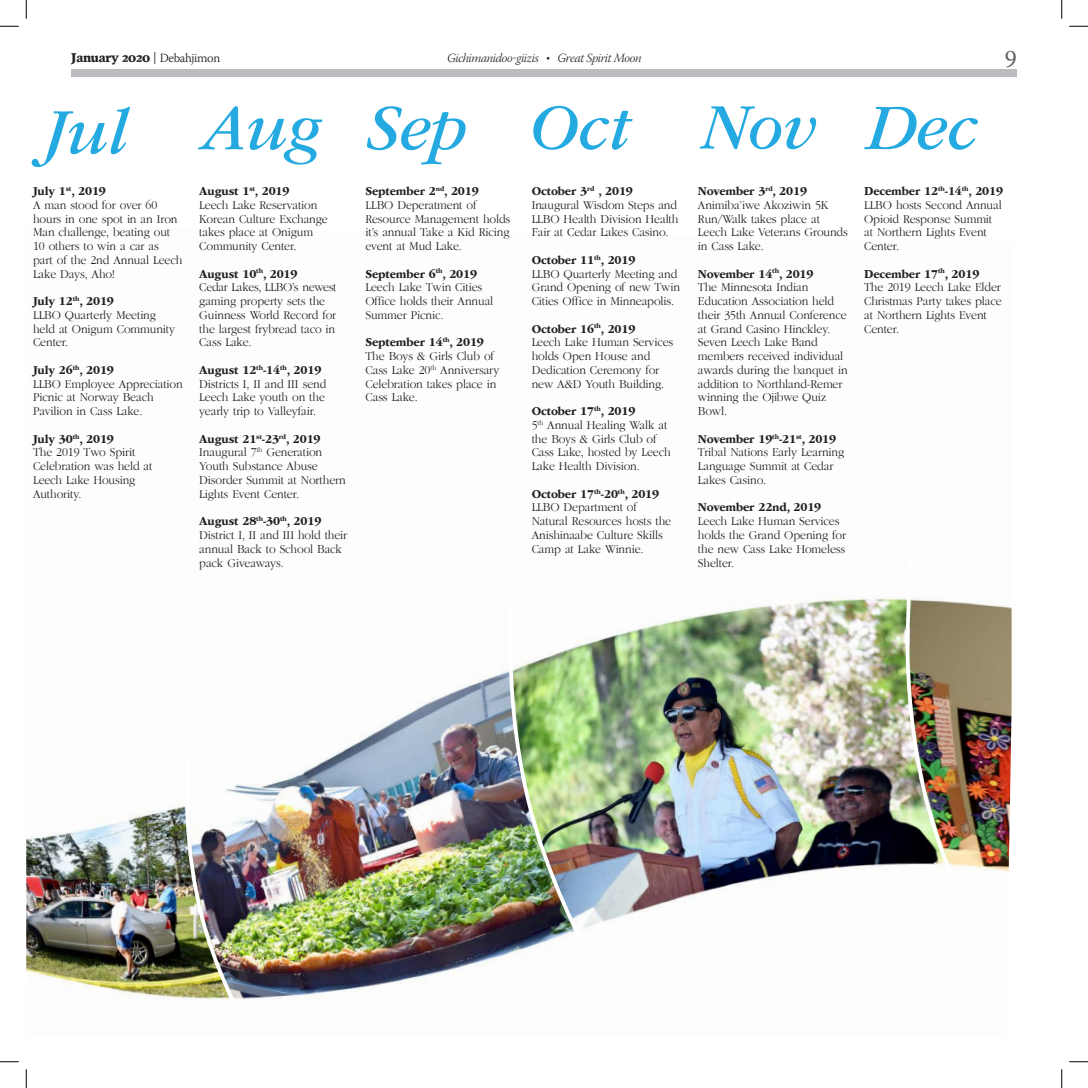
<style>
.page{position:relative;width:1088px;height:1088px;background:#fff}
.page>*{position:absolute;margin:0;border:0;box-sizing:border-box;transform-origin:0 0}
.t1{font:25px "Warnock Pro";color:#636366;scale:.95 1}
.Main_Text{font:300 12.5px/13.8px "ITC Garamond Std";letter-spacing:-.01em;color:#231f20;scale:.95 1}
.Main_Text-2{font:700 12.5px "ITC Garamond Std";letter-spacing:-.01em;color:#231f20;scale:.95 1}
.t2{font:12.5px "Warnock Pro Light It Subh";letter-spacing:-.025em;color:#231f20}
.t3{font:700 12.5px "Poynter Text";letter-spacing:-.025em;color:#231f20}
.s1{font-family:"Warnock Pro";font-weight:300}
</style>
<div class="page">
<div style="left:71px;top:70px;width:945px;height:7px;background:#bcbdc0"></div>
<img style="left:29px;top:596px;width:982px;height:404px">
<svg style="left:32px;top:107px;width:98px;height:60px"></svg>
<svg style="left:198px;top:106px;width:124px;height:59px"></svg>
<svg style="left:367px;top:106px;width:98px;height:59px"></svg>
<svg style="left:533px;top:106px;width:99px;height:44px"></svg>
<svg style="left:699px;top:106px;width:117px;height:43px"></svg>
<svg style="left:864px;top:107px;width:114px;height:43px"></svg>
<svg style="left:26px;top:837px;width:3px;height:136px"></svg>
<img style="left:183px;top:755px;width:61px;height:245px">
<img style="left:507px;top:596px;width:80px;height:351px">
<img style="left:903px;top:596px;width:76px;height:336px">
<svg style="left:0;top:25px;width:19px;height:2px"></svg>
<svg style="left:1069px;top:25px;width:19px;height:2px"></svg>
<svg style="left:0;top:1061px;width:19px;height:1px"></svg>
<svg style="left:1069px;top:1061px;width:19px;height:1px"></svg>
<svg style="left:25px;top:0;width:2px;height:19px"></svg>
<svg style="left:25px;top:1069px;width:2px;height:19px"></svg>
<svg style="left:1061px;top:0;width:1px;height:19px"></svg>
<svg style="left:1061px;top:1069px;width:1px;height:19px"></svg>
<p class="t3" style="left:71px;top:52px;width:150px">January 2020 <span class="s1">| Debahjimon</span></p>
<h1 class="t1" style="left:1004px;top:44px;width:14px">9</h1>
<p class="t2" style="left:447px;top:51px;width:196px">Gichimanidoo-giizis • Great Spirit Moon</p>
<p class="Main_Text-2" style="left:33px;top:184px;width:78px">July 1<sup>st</sup>, 2019</p>
<p class="Main_Text" style="left:33px;top:198px;width:132px">A man stood for over 60</p>
<p class="Main_Text" style="left:33px;top:212px;width:159px">hours in one spot in an Iron<br>Man challenge, beating out<br>10 others to win a car as<br>part of the 2nd Annual Leech<br>Lake Days, Aho!</p>
<p class="Main_Text-2" style="left:33px;top:294px;width:87px">July 12<sup>th</sup>, 2019</p>
<p class="Main_Text" style="left:33px;top:308px;width:131px">LLBO Quarterly Meeting</p>
<p class="Main_Text" style="left:33px;top:322px;width:151px">held at Onigum Community<br>Center.</p>
<p class="Main_Text-2" style="left:33px;top:363px;width:87px">July 26<sup>th</sup>, 2019</p>
<p class="Main_Text" style="left:33px;top:377px;width:159px">LLBO Employee Appreciation<br>Picnic at Norway Beach<br>Pavilion in Cass Lake.</p>
<p class="Main_Text-2" style="left:33px;top:431px;width:87px">July 30<sup>th</sup>, 2019</p>
<p class="Main_Text" style="left:33px;top:446px;width:127px">The 2019 Two Spirit<br>Celebration was held at<br>Leech Lake Housing</p>
<p class="Main_Text" style="left:33px;top:487px;width:52px">Authority.</p>
<p class="Main_Text-2" style="left:199px;top:184px;width:96px">August 1<sup>st</sup>, 2019</p>
<p class="Main_Text" style="left:199px;top:198px;width:126px">Leech Lake Reservation</p>
<p class="Main_Text" style="left:199px;top:212px;width:137px">Korean Culture Exchange</p>
<p class="Main_Text" style="left:199px;top:226px;width:121px">takes place at Onigum</p>
<p class="Main_Text" style="left:199px;top:239px;width:104px">Community Center.</p>
<p class="Main_Text-2" style="left:199px;top:266px;width:105px">August 10<sup>th</sup>, 2019</p>
<p class="Main_Text" style="left:199px;top:281px;width:146px">Cedar Lakes, LLBO’s newest gaming property sets the<br>Guinness World Record for the largest frybread taco in<br>Cass Lake.</p>
<p class="Main_Text-2" style="left:199px;top:363px;width:130px">August 12<sup>th</sup>-14<sup>th</sup>, 2019</p>
<p class="Main_Text" style="left:199px;top:377px;width:135px">Districts I, II and III send</p>
<p class="Main_Text" style="left:199px;top:391px;width:134px">Leech Lake youth on the</p>
<p class="Main_Text" style="left:199px;top:404px;width:124px">yearly trip to Valleyfair.</p>
<p class="Main_Text-2" style="left:199px;top:431px;width:129px">August 21<sup>st</sup>-23<sup>rd</sup>, 2019</p>
<p class="Main_Text" style="left:199px;top:446px;width:131px">Inaugural 7<sup>th</sup> Generation</p>
<p class="Main_Text" style="left:199px;top:459px;width:126px">Youth Substance Abuse</p>
<p class="Main_Text" style="left:199px;top:473px;width:156px">Disorder Summit at Northern<br>Lights Event Center.</p>
<p class="Main_Text-2" style="left:199px;top:514px;width:130px">August 28<sup>th</sup>-30<sup>th</sup>, 2019</p>
<p class="Main_Text" style="left:199px;top:528px;width:157px">District I, II and III hold their annual Back to School Back pack Giveaways.</p>
<p class="Main_Text-2" style="left:365px;top:184px;width:121px">September 2<sup>nd</sup>, 2019</p>
<p class="Main_Text" style="left:365px;top:198px;width:118px">LLBO Deperatment of</p>
<p class="Main_Text" style="left:365px;top:212px;width:154px;text-align:justify">Resource Management holds it’s annual Take a Kid Ricing event at Mud Lake.</p>
<p class="Main_Text-2" style="left:365px;top:266px;width:119px">September 6<sup>th</sup>, 2019</p>
<p class="Main_Text" style="left:365px;top:281px;width:136px">Leech Lake Twin Cities<br>Office holds their Annual</p>
<p class="Main_Text" style="left:365px;top:308px;width:84px">Summer Picnic.</p>
<p class="Main_Text-2" style="left:365px;top:335px;width:126px">September 14<sup>th</sup>, 2019</p>
<p class="Main_Text" style="left:365px;top:349px;width:137px">The Boys &amp; Girls Club of</p>
<p class="Main_Text" style="left:365px;top:363px;width:142px">Cass Lake 20<sup>th</sup> Anniversary</p>
<p class="Main_Text" style="left:365px;top:377px;width:139px">Celebration takes place in</p>
<p class="Main_Text" style="left:365px;top:391px;width:57px">Cass Lake.</p>
<p class="Main_Text-2" style="left:531px;top:184px;width:108px">October 3<sup>rd</sup> , 2019</p>
<p class="Main_Text" style="left:531px;top:198px;width:156px;text-align:justify">Inaugural Wisdom Steps and LLBO Health Division Health Fair at Cedar Lakes Casino.</p>
<p class="Main_Text-2" style="left:531px;top:253px;width:111px">October 11<sup>th</sup>, 2019</p>
<p class="Main_Text" style="left:531px;top:267px;width:158px">LLBO Quarterly Meeting and<br>Grand Opening of new Twin<br>Cities Office in Minneapolis.</p>
<p class="Main_Text-2" style="left:531px;top:321px;width:111px">October 16<sup>th</sup>, 2019</p>
<p class="Main_Text" style="left:531px;top:336px;width:150px">Leech Lake Human Services holds Open House and<br>Dedication Ceremony for new A&amp;D Youth Building.</p>
<p class="Main_Text-2" style="left:531px;top:404px;width:111px">October 17<sup>th</sup>, 2019</p>
<p class="Main_Text" style="left:531px;top:418px;width:144px">5<sup>th</sup> Annual Healing Walk at</p>
<p class="Main_Text" style="left:531px;top:432px;width:133px">the Boys &amp; Girls Club of</p>
<p class="Main_Text" style="left:531px;top:446px;width:148px">Cass Lake, hosted by Leech</p>
<p class="Main_Text" style="left:531px;top:459px;width:115px">Lake Health Division.</p>
<p class="Main_Text-2" style="left:531px;top:486px;width:136px">October 17<sup>th</sup>-20<sup>th</sup>, 2019</p>
<p class="Main_Text" style="left:531px;top:501px;width:148px">LLBO Department of<br>Natural Resources hosts the<br>Anishinaabe Culture Skills</p>
<p class="Main_Text" style="left:531px;top:542px;width:119px">Camp at Lake Winnie.</p>
<p class="Main_Text-2" style="left:698px;top:184px;width:116px">November 3<sup>rd</sup>, 2019</p>
<p class="Main_Text" style="left:698px;top:198px;width:139px">Animiba’iwe Akoziwin 5K</p>
<p class="Main_Text" style="left:698px;top:212px;width:159px">Run/Walk takes place at<br>Leech Lake Veterans Grounds in Cass Lake.</p>
<p class="Main_Text-2" style="left:698px;top:266px;width:123px">November 14<sup>th</sup>, 2019</p>
<p class="Main_Text" style="left:698px;top:281px;width:159px">The Minnesota Indian<br>Education Association held their 35th Annual Conference at Grand Casino Hinckley.<br>Seven Leech Lake Band members received individual awards during the banquet in addition to Northland-Remer winning the Ojibwe Quiz<br>Bowl.</p>
<p class="Main_Text-2" style="left:698px;top:431px;width:147px">November 19<sup>th</sup>-21<sup>st</sup>, 2019</p>
<p class="Main_Text" style="left:698px;top:446px;width:155px">Tribal Nations Early Learning<br>Language Summit at Cedar<br>Lakes Casino.</p>
<p class="Main_Text-2" style="left:698px;top:500px;width:131px">November 22nd, 2019</p>
<p class="Main_Text" style="left:698px;top:514px;width:150px">Leech Lake Human Services</p>
<p class="Main_Text" style="left:698px;top:528px;width:157px;text-align:justify">holds the Grand Opening for the new Cass Lake Homeless Shelter.</p>
<p class="Main_Text-2" style="left:864px;top:184px;width:148px">December 12<sup>th</sup>-14<sup>th</sup>, 2019</p>
<p class="Main_Text" style="left:864px;top:198px;width:146px">LLBO hosts Second Annual</p>
<p class="Main_Text" style="left:864px;top:212px;width:136px">Opioid Response Summit</p>
<p class="Main_Text" style="left:864px;top:226px;width:131px">at Northern Lights Event</p>
<p class="Main_Text" style="left:864px;top:239px;width:38px">Center.</p>
<p class="Main_Text-2" style="left:864px;top:266px;width:123px">December 17<sup>th</sup>, 2019</p>
<p class="Main_Text" style="left:864px;top:281px;width:145px">The 2019 Leech Lake Elder</p>
<p class="Main_Text" style="left:864px;top:294px;width:146px">Christmas Party takes place</p>
<p class="Main_Text" style="left:864px;top:308px;width:131px">at Northern Lights Event<br>Center.</p>
</div>
